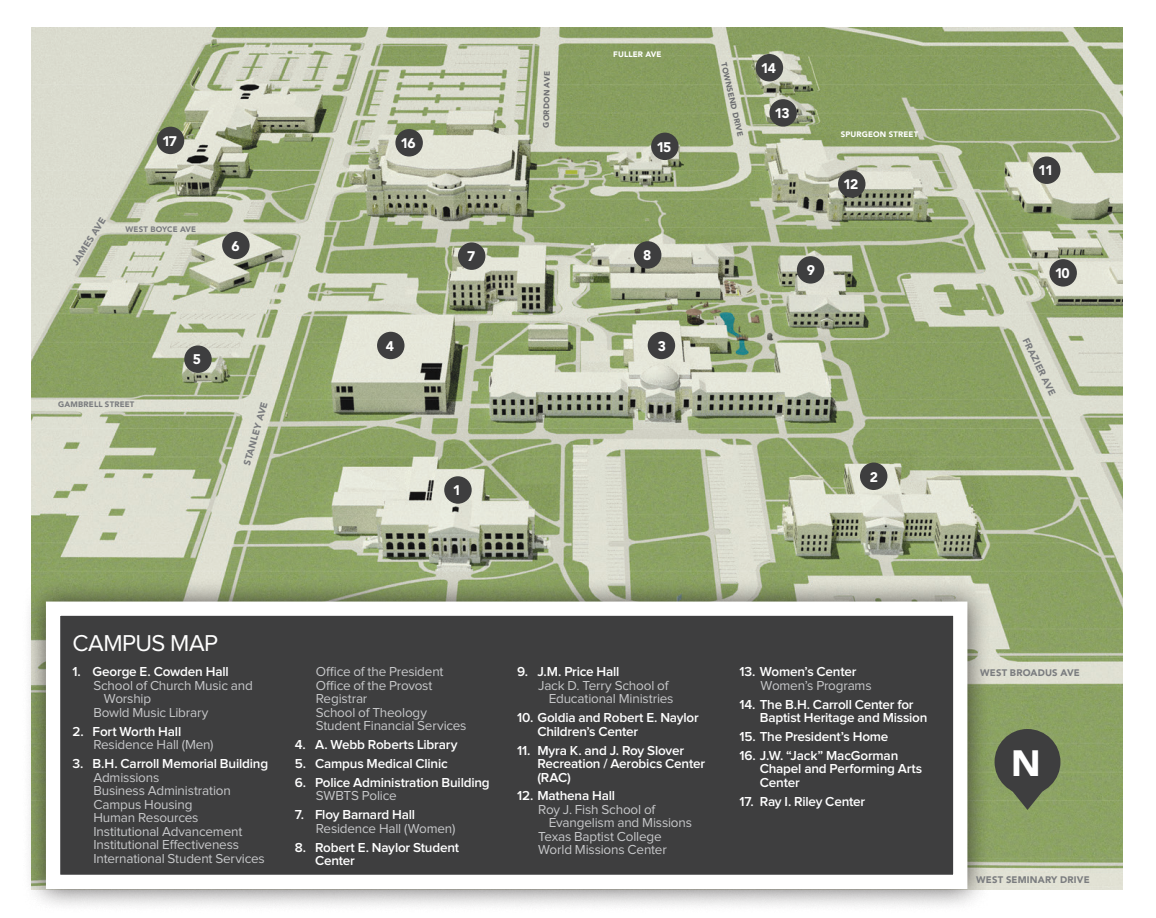
<style>
.page{position:relative;width:1156px;height:918px;background:#fff}
.page>*{position:absolute;margin:0;border:0;box-sizing:border-box;transform-origin:0 0}
.t1{font:900 36.3px "Avenir LT Std";color:#fff}
.t2{font:23.85px "Proxima Nova";letter-spacing:-.02em;color:#fff}
.t3{font:900 13.8px "Avenir LT Std";letter-spacing:-.1em;color:#fff}
.t4{font:600 13.5px/13.5px "Proxima Nova";letter-spacing:-.015em;color:#fff}
.List_time{font:13.5px/13.5px "Proxima Nova";letter-spacing:-.015em;color:#c7c8ca}
.t5{font:900 9.45px "Avenir LT Std";letter-spacing:.02em;color:#7a7c7f}
.t6{font:900 7.95px "Avenir LT Std";letter-spacing:.02em;color:#7a7c7f}
.t7{font:900 7.95px "Avenir LT Std";letter-spacing:.02em;color:#fff}
.t8{font:900 7.95px "Avenir LT Std";color:#6c6d70}
</style>
<div class="page">
<img style="left:32px;top:28px;width:1090px;height:861px">
<div style="left:21px;top:577px;width:971px;height:337px;background:#231f20;opacity:.75"></div>
<div style="left:46px;top:602px;width:921px;height:287px;background:#3e3e3f;border:14px solid #fff"></div>
<div style="left:458px;top:242px;width:27px;height:28px;background:#3e3e3f;border-radius:50%"></div>
<div style="left:634px;top:241px;width:27px;height:28px;background:#3e3e3f;border-radius:50%"></div>
<div style="left:1049px;top:259px;width:28px;height:28px;background:#3e3e3f;border-radius:50%"></div>
<div style="left:1033px;top:157px;width:27px;height:27px;background:#3e3e3f;border-radius:50%"></div>
<div style="left:838px;top:170px;width:27px;height:28px;background:#3e3e3f;border-radius:50%"></div>
<div style="left:769px;top:99px;width:28px;height:28px;background:#3e3e3f;border-radius:50%"></div>
<div style="left:755px;top:54px;width:28px;height:27px;background:#3e3e3f;border-radius:50%"></div>
<div style="left:651px;top:133px;width:27px;height:27px;background:#3e3e3f;border-radius:50%"></div>
<div style="left:395px;top:129px;width:28px;height:28px;background:#3e3e3f;border-radius:50%"></div>
<div style="left:157px;top:127px;width:27px;height:27px;background:#3e3e3f;border-radius:50%"></div>
<div style="left:797px;top:256px;width:27px;height:28px;background:#3e3e3f;border-radius:50%"></div>
<div style="left:444px;top:476px;width:28px;height:28px;background:#3e3e3f;border-radius:50%"></div>
<div style="left:860px;top:463px;width:27px;height:27px;background:#3e3e3f;border-radius:50%"></div>
<div style="left:647px;top:332px;width:28px;height:27px;background:#3e3e3f;border-radius:50%"></div>
<div style="left:377px;top:332px;width:27px;height:27px;background:#3e3e3f;border-radius:50%"></div>
<div style="left:184px;top:345px;width:28px;height:28px;background:#3e3e3f;border-radius:50%"></div>
<div style="left:222px;top:232px;width:28px;height:27px;background:#3e3e3f;border-radius:50%"></div>
<div style="left:994px;top:729px;width:66px;height:66px;background:#3e3e3f;border-radius:50%"></div>
<svg style="left:1007px;top:788px;width:40px;height:22px"></svg>
<p class="t3" style="left:162px;top:132px;width:17px">17</p>
<p class="t5" style="left:70px;top:262px;width:56px;rotate:-58deg">JAMES AVE</p>
<p class="t6" style="left:126px;top:224px;width:72px">WEST BOYCE AVE</p>
<p class="t3" style="left:231px;top:238px;width:10px">6</p>
<p class="t6" style="left:58px;top:399px;width:78px">GAMBRELL STREET</p>
<p class="t3" style="left:193px;top:351px;width:10px">5</p>
<p class="t5" style="left:241px;top:463px;width:67px;rotate:-74deg">STANLEY AVE</p>
<p class="t7" style="left:613px;top:49px;width:50px">FULLER AVE</p>
<p class="t8" style="left:541px;top:128px;width:58px;rotate:-89deg">GORDON AVE</p>
<p class="t8" style="left:728px;top:61px;width:77px;rotate:77deg">TOWNSEND DRIVE</p>
<p class="t3" style="left:401px;top:135px;width:17px">16</p>
<p class="t3" style="left:656px;top:138px;width:17px">15</p>
<p class="t3" style="left:761px;top:60px;width:17px">14</p>
<p class="t3" style="left:774px;top:105px;width:17px">13</p>
<p class="t3" style="left:467px;top:248px;width:10px">7</p>
<p class="t3" style="left:643px;top:247px;width:10px">8</p>
<p class="t3" style="left:807px;top:262px;width:10px">9</p>
<p class="t7" style="left:840px;top:129px;width:79px">SPURGEON STREET</p>
<p class="t3" style="left:843px;top:176px;width:17px">12</p>
<p class="t3" style="left:386px;top:338px;width:10px">4</p>
<p class="t3" style="left:657px;top:338px;width:10px">3</p>
<p class="t3" style="left:453px;top:482px;width:10px">1</p>
<p class="t3" style="left:870px;top:468px;width:10px">2</p>
<p class="t3" style="left:1038px;top:162px;width:17px">11</p>
<p class="t3" style="left:1054px;top:265px;width:17px">10</p>
<p class="t5" style="left:1030px;top:336px;width:65px;rotate:64deg">FRAZIER AVE</p>
<p class="t2" style="left:72px;top:629px;width:147px">CAMPUS MAP</p>
<p class="t4" style="left:72px;top:665px;width:158px">1. George E. Cowden Hall</p>
<p class="List_time" style="left:104px;top:679px;width:150px;text-indent:-10px">School of Church Music and<br>Worship</p>
<p class="List_time" style="left:93px;top:706px;width:117px">Bowld Music Library</p>
<p class="t4" style="left:72px;top:725px;width:110px">2. Fort Worth Hall</p>
<p class="List_time" style="left:93px;top:738px;width:122px">Residence Hall (Men)</p>
<p class="t4" style="left:72px;top:757px;width:197px">3. B.H. Carroll Memorial Building</p>
<p class="List_time" style="left:93px;top:771px;width:67px">Admissions</p>
<p class="List_time" style="left:93px;top:784px;width:139px">Business Administration</p>
<p class="List_time" style="left:93px;top:798px;width:101px">Campus Housing</p>
<p class="List_time" style="left:93px;top:811px;width:106px">Human Resources</p>
<p class="List_time" style="left:93px;top:825px;width:150px">Institutional Advancement</p>
<p class="List_time" style="left:93px;top:838px;width:147px">Institutional Effectiveness</p>
<p class="List_time" style="left:93px;top:852px;width:173px">International Student Services</p>
<p class="List_time" style="left:316px;top:665px;width:129px">Office of the President</p>
<p class="List_time" style="left:316px;top:679px;width:118px">Office of the Provost</p>
<p class="List_time" style="left:316px;top:692px;width:53px">Registrar</p>
<p class="List_time" style="left:316px;top:706px;width:113px">School of Theology</p>
<p class="List_time" style="left:316px;top:719px;width:152px">Student Financial Services</p>
<p class="t4" style="left:295px;top:738px;width:164px">4. A. Webb Roberts Library</p>
<p class="t4" style="left:295px;top:757px;width:154px">5. Campus Medical Clinic</p>
<p class="t4" style="left:295px;top:776px;width:196px">6. Police Administration Building</p>
<p class="List_time" style="left:316px;top:790px;width:82px">SWBTS Police</p>
<p class="t4" style="left:295px;top:808px;width:122px">7. Floy Barnard Hall</p>
<p class="List_time" style="left:316px;top:822px;width:141px">Residence Hall (Women)</p>
<p class="t4" style="left:315px;top:841px;width:146px;text-indent:-20px">8. Robert E. Naylor Student<br>Center</p>
<p class="t4" style="left:517px;top:665px;width:104px">9. J.M. Price Hall</p>
<p class="List_time" style="left:548px;top:679px;width:126px;text-indent:-10px">Jack D. Terry School of<br>Educational Ministries</p>
<p class="t4" style="left:537px;top:711px;width:163px;text-indent:-20px">10. Goldia and Robert E. Naylor<br>Children’s Center</p>
<p class="t4" style="left:537px;top:744px;width:169px;text-indent:-20px">11. Myra K. and J. Roy Slover<br>Recreation / Aerobics Center (RAC)</p>
<p class="t4" style="left:517px;top:790px;width:99px">12. Mathena Hall</p>
<p class="List_time" style="left:548px;top:803px;width:145px;text-indent:-10px">Roy J. Fish School of<br>Evangelism and Missions</p>
<p class="List_time" style="left:538px;top:830px;width:125px">Texas Baptist College</p>
<p class="List_time" style="left:538px;top:844px;width:130px">World Missions Center</p>
<p class="t4" style="left:739px;top:665px;width:118px">13. Women’s Center</p>
<p class="List_time" style="left:760px;top:679px;width:113px">Women’s Programs</p>
<p class="t4" style="left:760px;top:698px;width:169px;text-indent:-20px">14. The B.H. Carroll Center for<br>Baptist Heritage and Mission</p>
<p class="t4" style="left:739px;top:730px;width:150px">15. The President’s Home</p>
<p class="t4" style="left:760px;top:749px;width:164px;text-indent:-20px">16. J.W. “Jack” MacGorman<br>Chapel and Performing Arts<br>Center</p>
<p class="t4" style="left:739px;top:795px;width:127px">17. Ray I. Riley Center</p>
<p class="t5" style="left:980px;top:667px;width:101px">WEST BROADUS AVE</p>
<p class="t1" style="left:1011px;top:741px;width:31px">N</p>
<p class="t5" style="left:976px;top:874px;width:115px">WEST SEMINARY DRIVE</p>
</div>
